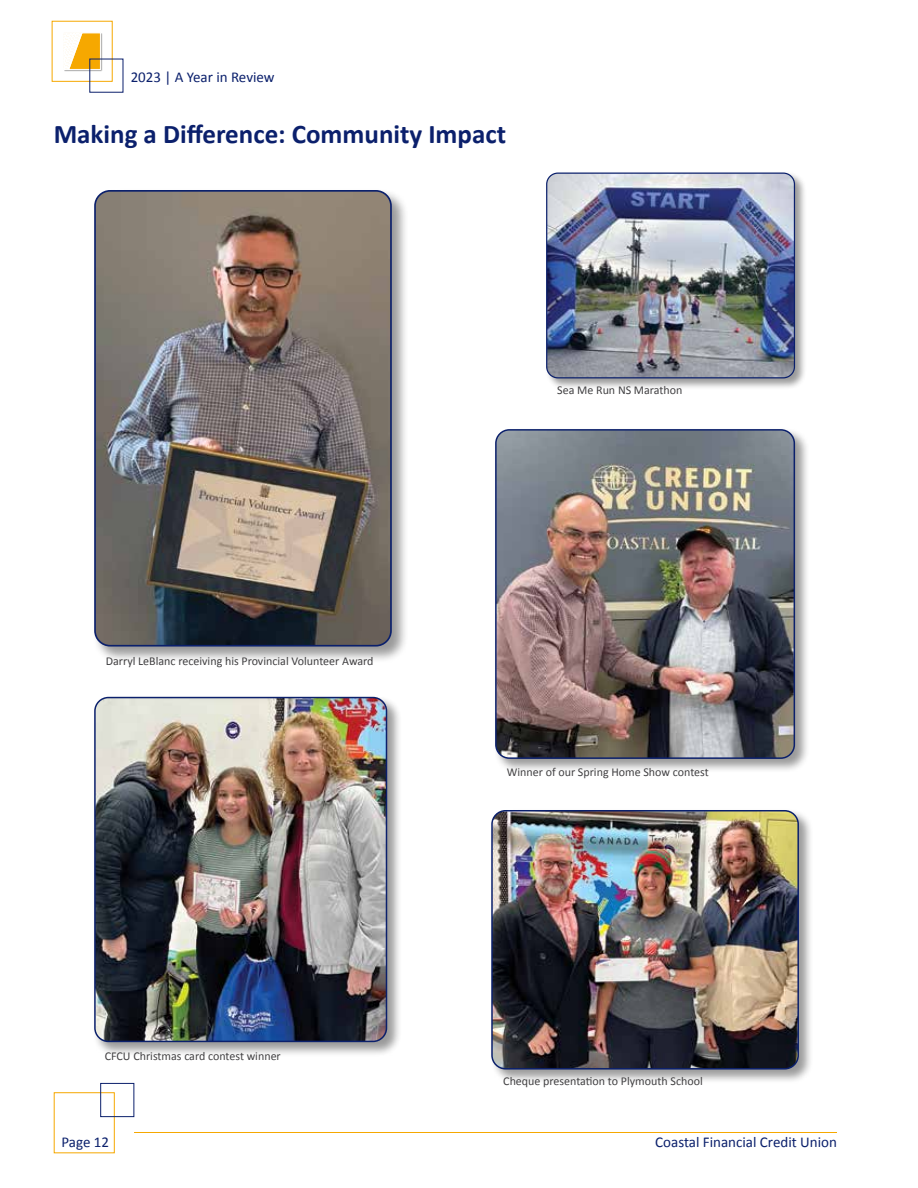
<style>
.page{position:relative;width:918px;height:1188px;background:#fff}
.page>*{position:absolute;margin:0;border:0;box-sizing:border-box;transform-origin:0 0}
.t1{font:700 27px "Calibri";color:#0b206c}
.t2{font:15px "Calibri";color:#0b206c}
.t3{font:12px "Calibri";color:#414042}
</style>
<div class="page">
<hr style="left:134px;top:1132px;width:703px;height:1px;background:#f6a800">
<div style="left:64px;top:33px;width:38px;height:38px;background:#000;opacity:.4"></div>
<svg style="left:64px;top:33px;width:37px;height:37px"></svg>
<div style="left:54px;top:1092px;width:61px;height:61px;border:1px solid #f6a800"></div>
<div style="left:101px;top:1083px;width:33px;height:34px;border:1px solid #0b206c"></div>
<div style="left:93px;top:695px;width:309px;height:362px;background:#000;opacity:.4"></div>
<img style="left:95px;top:698px;width:291px;height:343px">
<div style="left:94px;top:697px;width:293px;height:345px;border:2px solid #0b206c;border-radius:13px"></div>
<div style="left:545px;top:171px;width:262px;height:220px;background:#000;opacity:.4"></div>
<img style="left:547px;top:173px;width:247px;height:205px">
<div style="left:546px;top:173px;width:249px;height:205px;border:1px solid #0b206c;border-radius:11px"></div>
<div style="left:494px;top:428px;width:316px;height:346px;background:#000;opacity:.4"></div>
<img style="left:496px;top:430px;width:298px;height:328px">
<div style="left:495px;top:429px;width:300px;height:330px;border:2px solid #0b206c;border-radius:14px"></div>
<div style="left:490px;top:808px;width:324px;height:276px;background:#000;opacity:.4"></div>
<img style="left:492px;top:811px;width:306px;height:258px">
<div style="left:491px;top:810px;width:308px;height:260px;border:2px solid #0b206c;border-radius:14px"></div>
<div style="left:92px;top:188px;width:316px;height:475px;background:#000;opacity:.4"></div>
<img style="left:95px;top:191px;width:296px;height:455px">
<div style="left:94px;top:190px;width:298px;height:457px;border:2px solid #0b206c;border-radius:15px"></div>
<p class="t2" style="left:131px;top:68px;width:145px">2023 | A Year in Review</p>
<h1 class="t1" style="left:54px;top:117px;width:454px">Making a Difference: Community Impact</h1>
<p class="t3" style="left:557px;top:382px;width:127px">Sea Me Run NS Marathon</p>
<p class="t3" style="left:106px;top:653px;width:269px">Darryl LeBlanc receiving his Provincial Volunteer Award</p>
<p class="t3" style="left:105px;top:1048px;width:178px">CFCU Christmas card contest winner</p>
<p class="t3" style="left:507px;top:764px;width:203px">Winner of our Spring Home Show contest</p>
<p class="t3" style="left:503px;top:1074px;width:201px">Cheque presentation to Plymouth School</p>
<p class="t2" style="left:61px;top:1132px;width:49px">Page 12</p>
<p class="t2" style="left:655px;top:1132px;width:183px">Coastal Financial Credit Union</p>
</div>
